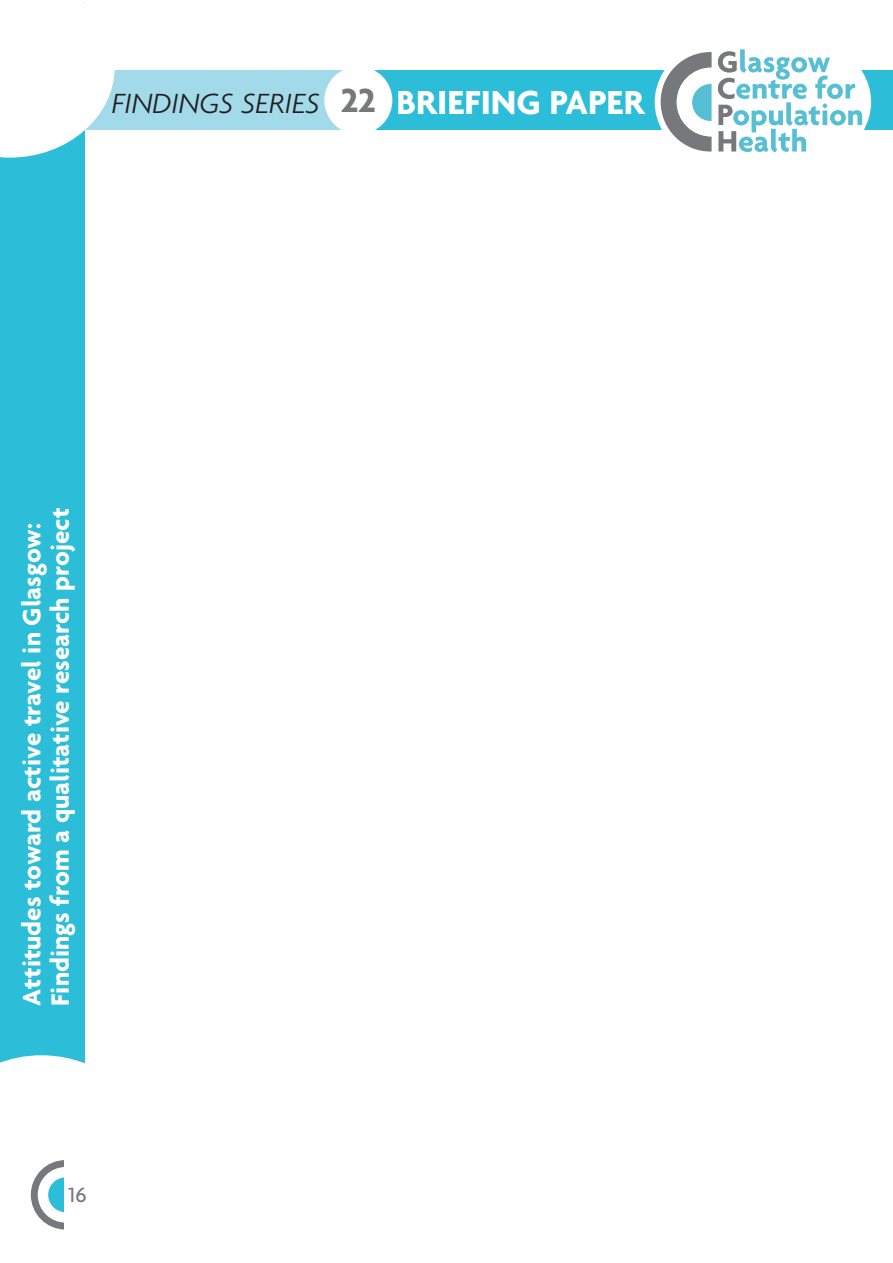
<style>
.page{position:relative;width:893px;height:1263px;background:#fff}
.page>*{position:absolute;margin:0;border:0;box-sizing:border-box;transform-origin:0 0}
.t1{font:700 36px "Agenda";color:#fff}
.t2{font:700 36px "Agenda";color:#76787b}
.t3{font:italic 300 30px "Agenda";color:#231f20}
.t4{font:700 27px/28.5px "Agenda";color:#fff}
.t5{font:500 22.05px "Agenda";color:#76787b}
</style>
<div class="page">
<div style="left:0;top:3px;width:85px;height:1260px;background:#2cbdd8"></div>
<div style="left:0;top:71px;width:365px;height:59px;background:#a2daea"></div>
<div style="left:357px;top:71px;width:536px;height:59px;background:#2cbdd8"></div>
<div style="left:324px;top:66px;width:68px;height:68px;background:#fff;border-radius:50%"></div>
<div style="left:655px;top:25px;width:216px;height:154px;background:#fff;border-radius:50%"></div>
<svg style="left:661px;top:52px;width:51px;height:100px"></svg>
<svg style="left:718px;top:49px;width:144px;height:103px"></svg>
<svg style="left:0;top:2px;width:115px;height:156px"></svg>
<div style="left:0;top:1055px;width:85px;height:208px;background:#fff"></div>
<div style="left:31px;top:1160px;width:69px;height:69px;background:#76787b;border-radius:50%"></div>
<div style="left:38px;top:1167px;width:55px;height:55px;background:#fff;border-radius:50%"></div>
<div style="left:48px;top:1177px;width:35px;height:35px;background:#2cbdd8;border-radius:50%"></div>
<div style="left:64px;top:1146px;width:38px;height:91px;background:#fff"></div>
<h1 class="t2" style="left:341px;top:86px;width:36px">22</h1>
<p class="t3" style="left:112px;top:91px;width:209px">FINDINGS SERIES</p>
<h1 class="t1" style="left:396px;top:88px;width:250px">BRIEFING PAPER</h1>
<p class="t4" style="left:20px;top:1006px;width:499px;rotate:-90deg">Attitudes toward active travel in Glasgow:<br>Findings from a qualitative research project</p>
<p class="t5" style="left:68px;top:1186px;width:20px">16</p>
</div>
